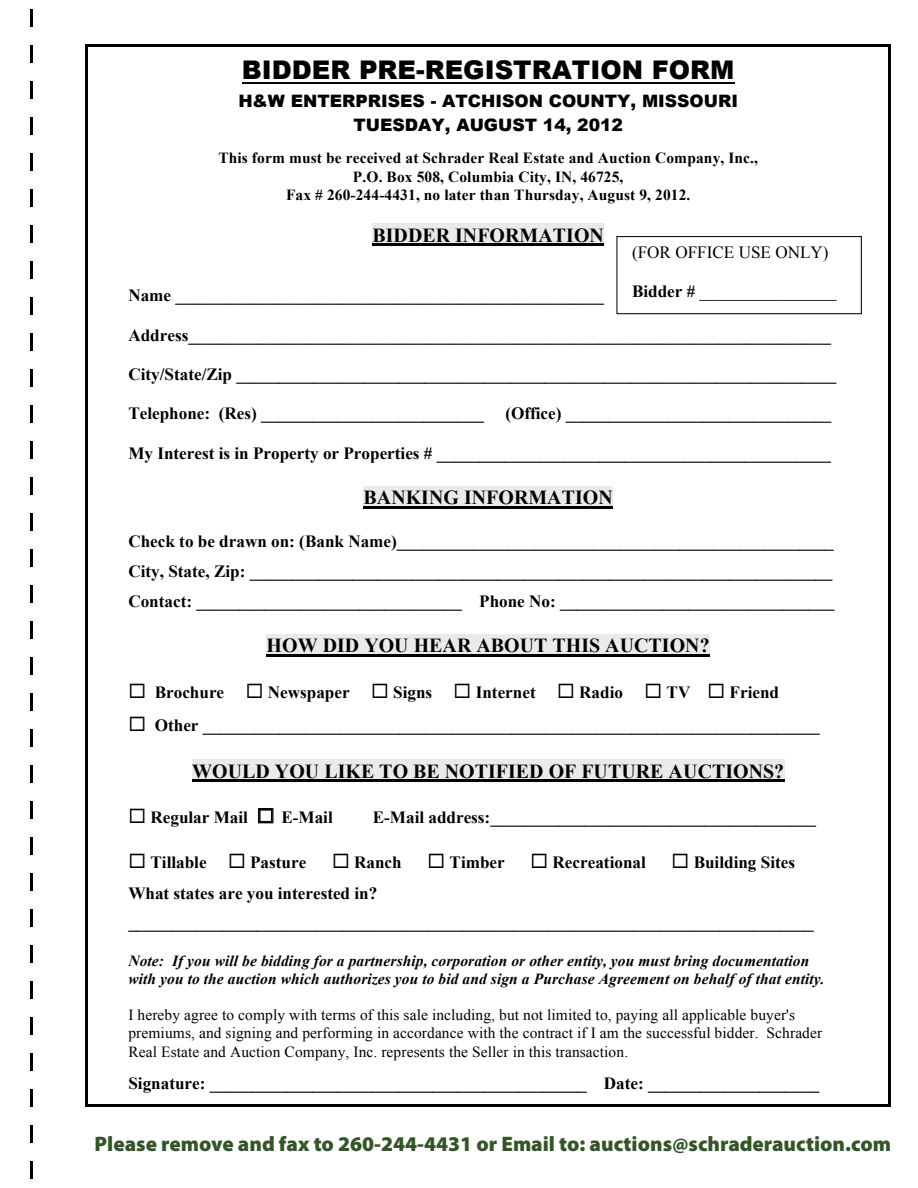
<style>
.page{position:relative;width:918px;height:1188px;background:#fff}
.page>*{position:absolute;margin:0;border:0;box-sizing:border-box;transform-origin:0 0}
.t1{font:900 25.65px "Arial";color:#000}
.t2{font:900 21px "Myriad Pro";color:#355529}
.t3{font:700 19.95px "Times New Roman";letter-spacing:.005em;color:#000}
.t4{font:700 17.1px/29.7px "Times New Roman";color:#000;text-align:justify}
.t5{font:900 17.1px/24px "Arial";color:#000;text-align:center}
.t6{font:17.1px "Times New Roman";color:#000}
.t7{font:15.45px/18.1px "Times New Roman";letter-spacing:.01em;color:#000}
.t8{font:italic 700 15.45px/18.1px "Times New Roman";letter-spacing:.01em;color:#000}
.t9{font:700 15.45px/18.1px "Times New Roman";letter-spacing:.01em;color:#000;text-align:center}
.s1{font-weight:700}
</style>
<div class="page">
<hr style="left:242px;top:83px;width:492px;height:1px;background:#000">
<div style="left:372px;top:223px;width:232px;height:23px;background:#eaeaea"></div>
<hr style="left:372px;top:244px;width:232px;height:2px;background:#000">
<div style="left:364px;top:486px;width:249px;height:23px;background:#eaeaea"></div>
<hr style="left:364px;top:506px;width:249px;height:2px;background:#000">
<div style="left:267px;top:634px;width:443px;height:23px;background:#eaeaea"></div>
<hr style="left:267px;top:654px;width:443px;height:2px;background:#000">
<div style="left:192px;top:759px;width:592px;height:23px;background:#eaeaea"></div>
<hr style="left:192px;top:780px;width:592px;height:2px;background:#000">
<svg style="left:258px;top:808px;width:15px;height:15px"></svg>
<div style="left:616px;top:236px;width:246px;height:78px;border:1px solid #000"></div>
<hr style="left:88px;top:44px;width:801px;height:3px;background:#000">
<hr style="left:86px;top:47px;width:2px;height:1058px;background:#000">
<hr style="left:889px;top:47px;width:2px;height:1058px;background:#000">
<hr style="left:88px;top:1105px;width:801px;height:2px;background:#000">
<svg style="left:30px;top:9px;width:3px;height:1170px"></svg>
<h1 class="t1" style="left:242px;top:61px;width:494px">BIDDER PRE-REGISTRATION FORM</h1>
<p class="t5" style="left:238px;top:90px;width:501px">H&amp;W ENTERPRISES - ATCHISON COUNTY, MISSOURI<br>TUESDAY, AUGUST 14, 2012</p>
<p class="t9" style="left:218px;top:151px;width:541px">This form must be received at Schrader Real Estate and Auction Company, Inc.,<br>P.O. Box 508, Columbia City, IN, 46725,<br>Fax # 260-244-4431, no later than Thursday, August 9, 2012.</p>
<p class="t3" style="left:372px;top:228px;width:233px">BIDDER INFORMATION</p>
<p class="t6" style="left:632px;top:246px;width:198px">(FOR OFFICE USE ONLY)</p>
<p class="t6" style="left:632px;top:286px;width:206px"><span class="s1">Bidder #</span> ________________</p>
<p class="t4" style="left:128px;top:282px;width:477px">Name __________________________________________________</p>
<p class="t4" style="left:128px;top:322px;width:704px">Address___________________________________________________________________________</p>
<p class="t4" style="left:128px;top:361px;width:709px">City/State/Zip ______________________________________________________________________</p>
<p class="t4" style="left:128px;top:401px;width:705px">Telephone: (Res) __________________________ (Office) _______________________________</p>
<p class="t4" style="left:128px;top:440px;width:704px">My Interest is in Property or Properties # ______________________________________________</p>
<p class="t3" style="left:364px;top:491px;width:251px">BANKING INFORMATION</p>
<p class="t4" style="left:128px;top:528px;width:707px">Check to be drawn on: (Bank Name)___________________________________________________ City, State, Zip: ____________________________________________________________________ Contact: _______________________________ Phone No: ________________________________</p>
<p class="t3" style="left:267px;top:639px;width:445px">HOW DID YOU HEAR ABOUT THIS AUCTION?</p>
<p class="t4" style="left:128px;top:679px;width:652px">◻ Brochure ◻ Newspaper ◻ Signs ◻ Internet ◻ Radio ◻ TV ◻ Friend</p>
<p class="t4" style="left:128px;top:712px;width:693px">◻ Other ________________________________________________________________________</p>
<p class="t3" style="left:192px;top:764px;width:594px">WOULD YOU LIKE TO BE NOTIFIED OF FUTURE AUCTIONS?</p>
<p class="t4" style="left:128px;top:804px;width:206px">◻ Regular Mail ◻ E-Mail</p>
<p class="t4" style="left:373px;top:804px;width:445px">E-Mail address:______________________________________</p>
<p class="t4" style="left:128px;top:849px;width:179px">◻ Tillable ◻ Pasture</p>
<p class="t4" style="left:332px;top:849px;width:71px">◻ Ranch</p>
<p class="t4" style="left:427px;top:849px;width:79px">◻ Timber</p>
<p class="t4" style="left:530px;top:849px;width:117px">◻ Recreational</p>
<p class="t4" style="left:672px;top:849px;width:125px">◻ Building Sites</p>
<p class="t4" style="left:128px;top:880px;width:687px">What states are you interested in? ________________________________________________________________________________</p>
<p class="t8" style="left:128px;top:953px;width:698px">Note: If you will be bidding for a partnership, corporation or other entity, you must bring documentation with you to the auction which authorizes you to bid and sign a Purchase Agreement on behalf of that entity.</p>
<p class="t7" style="left:128px;top:1008px;width:695px">I hereby agree to comply with terms of this sale including, but not limited to, paying all applicable buyer's premiums, and signing and performing in accordance with the contract if I am the successful bidder. Schrader<br>Real Estate and Auction Company, Inc. represents the Seller in this transaction.</p>
<p class="t4" style="left:128px;top:1070px;width:693px">Signature: ____________________________________________ Date: ____________________</p>
<p class="t2" style="left:95px;top:1130px;width:798px">Please remove and fax to 260-244-4431 or Email to: auctions@schraderauction.com</p>
</div>
